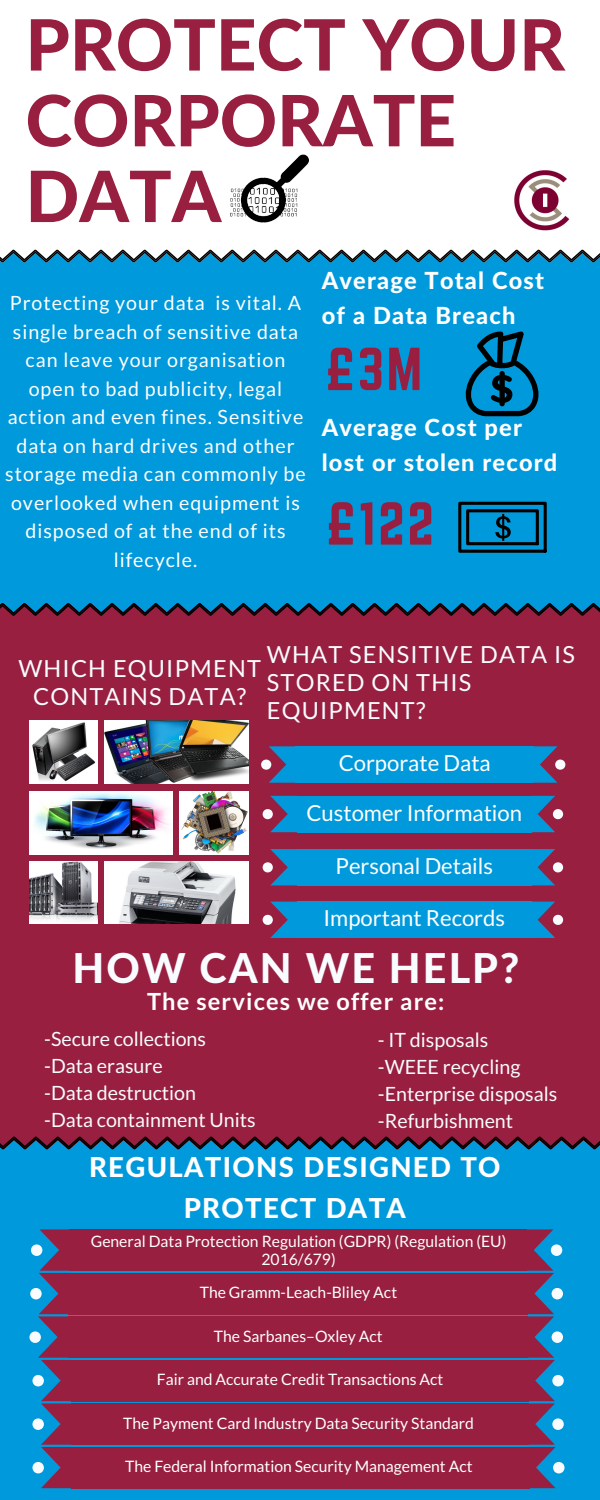
<style>
.page{position:relative;width:600px;height:1500px;background:#fff}
.page>*{position:absolute;margin:0;border:0;box-sizing:border-box;transform-origin:0 0}
.t1{font:800 70.7px/75.8px "Lato";color:#981f40}
.t2{font:53.1px "Norwester";color:#981f40}
.t3{font:800 41.3px "Lato";letter-spacing:.05em;color:#f9fcff}
.t4{font:800 27.5px/40.5px "Lato";letter-spacing:.05em;color:#fff;text-align:center}
.t5{font:23.6px/27.8px "Lato";letter-spacing:.05em;color:#f9fcff;text-align:center}
.t6{font:800 23.6px/34.5px "Lato";letter-spacing:.05em;color:#fff}
.t7{font:700 23.6px "Lato";letter-spacing:.05em;color:#fff}
.t8{font:22.1px "Lato";color:#fff}
.t9{font:19.7px/28.5px "Lato";letter-spacing:.05em;color:#fff;text-align:center}
.t10{font:19.7px/27px "Lato";color:#f9fcff}
.t11{font:15.7px/18.8px "Lato";color:#fff;text-align:center}
</style>
<div class="page">
<div style="left:0;top:574px;width:600px;height:587px;background:#981f40"></div>
<svg style="left:0;top:570px;width:600px;height:46px;background:#107eb7"></svg>
<svg style="left:0;top:250px;width:600px;height:46px;background:#1996cc"></svg>
<div style="left:0;top:296px;width:600px;height:274px;background:#0099db"></div>
<svg style="left:0;top:1136px;width:600px;height:47px;background:#117eb7"></svg>
<div style="left:0;top:1183px;width:600px;height:317px;background:#0099db"></div>
<svg style="left:458px;top:502px;width:89px;height:51px;background:#00618c"></svg>
<img style="left:231px;top:154px;width:78px;height:69px">
<svg style="left:466px;top:332px;width:72px;height:84px;background:#006490"></svg>
<img style="left:30px;top:721px;width:67px;height:63px">
<img style="left:105px;top:721px;width:143px;height:63px">
<img style="left:30px;top:791px;width:142px;height:63px">
<img style="left:180px;top:791px;width:68px;height:63px">
<img style="left:30px;top:861px;width:67px;height:63px">
<img style="left:105px;top:861px;width:143px;height:63px">
<div style="left:295px;top:746px;width:239px;height:37px;background:#0099db"></div>
<svg style="left:534px;top:746px;width:31px;height:37px"></svg>
<svg style="left:261px;top:746px;width:34px;height:37px"></svg>
<div style="left:297px;top:796px;width:235px;height:36px;background:#0099db"></div>
<svg style="left:532px;top:796px;width:31px;height:36px"></svg>
<svg style="left:263px;top:796px;width:34px;height:36px"></svg>
<div style="left:297px;top:849px;width:235px;height:36px;background:#0099db"></div>
<svg style="left:532px;top:849px;width:31px;height:36px"></svg>
<svg style="left:263px;top:849px;width:34px;height:36px"></svg>
<div style="left:297px;top:902px;width:235px;height:36px;background:#0099db"></div>
<svg style="left:532px;top:902px;width:31px;height:36px"></svg>
<svg style="left:263px;top:902px;width:34px;height:36px"></svg>
<img style="left:514px;top:170px;width:56px;height:61px">
<div style="left:69px;top:1229px;width:458px;height:42px;background:#981f40"></div>
<div style="left:69px;top:1273px;width:459px;height:41px;background:#981f40"></div>
<div style="left:68px;top:1316px;width:460px;height:42px;background:#981f40"></div>
<div style="left:71px;top:1360px;width:458px;height:41px;background:#981f40"></div>
<div style="left:71px;top:1403px;width:458px;height:42px;background:#981f40"></div>
<div style="left:71px;top:1447px;width:458px;height:41px;background:#981f40"></div>
<svg style="left:526px;top:1229px;width:39px;height:259px"></svg>
<svg style="left:29px;top:1229px;width:43px;height:259px"></svg>
<h1 class="t1" style="left:25px;top:5px;width:541px">PROTECT YOUR<br>CORPORATE<br>DATA</h1>
<p class="t9" style="left:5px;top:289px;width:302px">Protecting your data is vital. A single breach of sensitive data can leave your organisation open to bad publicity, legal action and even fines. Sensitive data on hard drives and other storage media can commonly be overlooked when equipment is disposed of at the end of its lifecycle.</p>
<p class="t6" style="left:322px;top:263px;width:224px">Average Total Cost of a Data Breach</p>
<h2 class="t2" style="left:325px;top:344px;width:98px">£3M</h2>
<p class="t6" style="left:322px;top:410px;width:237px">Average Cost per lost or stolen record</p>
<h2 class="t2" style="left:326px;top:498px;width:109px">£122</h2>
<p class="t5" style="left:267px;top:640px;width:310px;text-align:left">WHAT SENSITIVE DATA IS<br>STORED ON THIS<br>EQUIPMENT?</p>
<p class="t8" style="left:339px;top:749px;width:154px">Corporate Data</p>
<p class="t8" style="left:307px;top:799px;width:217px">Customer Information</p>
<p class="t8" style="left:336px;top:852px;width:159px">Personal Details</p>
<p class="t8" style="left:324px;top:904px;width:183px">Important Records</p>
<p class="t5" style="left:18px;top:654px;width:244px">WHICH EQUIPMENT<br>CONTAINS DATA?</p>
<h3 class="t3" style="left:73px;top:942px;width:448px">HOW CAN WE HELP?</h3>
<p class="t7" style="left:147px;top:987px;width:299px">The services we offer are:</p>
<p class="t10" style="left:44px;top:1025px;width:213px">-Secure collections -Data erasure<br>-Data destruction<br>-Data containment Units</p>
<p class="t10" style="left:378px;top:1026px;width:181px">- IT disposals<br>-WEEE recycling -Enterprise disposals -Refurbishment</p>
<h3 class="t4" style="left:89px;top:1146px;width:413px">REGULATIONS DESIGNED TO<br>PROTECT DATA</h3>
<p class="t11" style="left:91px;top:1231px;width:417px">General Data Protection Regulation (GDPR) (Regulation (EU)<br>2016/679)</p>
<p class="t11" style="left:200px;top:1283px;width:199px">The Gramm-Leach-Bliley Act</p>
<p class="t11" style="left:214px;top:1326px;width:170px">The Sarbanes–Oxley Act</p>
<p class="t11" style="left:157px;top:1370px;width:288px">Fair and Accurate Credit Transactions Act</p>
<p class="t11" style="left:123px;top:1413px;width:352px">The Payment Card Industry Data Security Standard</p>
<p class="t11" style="left:125px;top:1457px;width:349px">The Federal Information Security Management Act</p>
</div>
